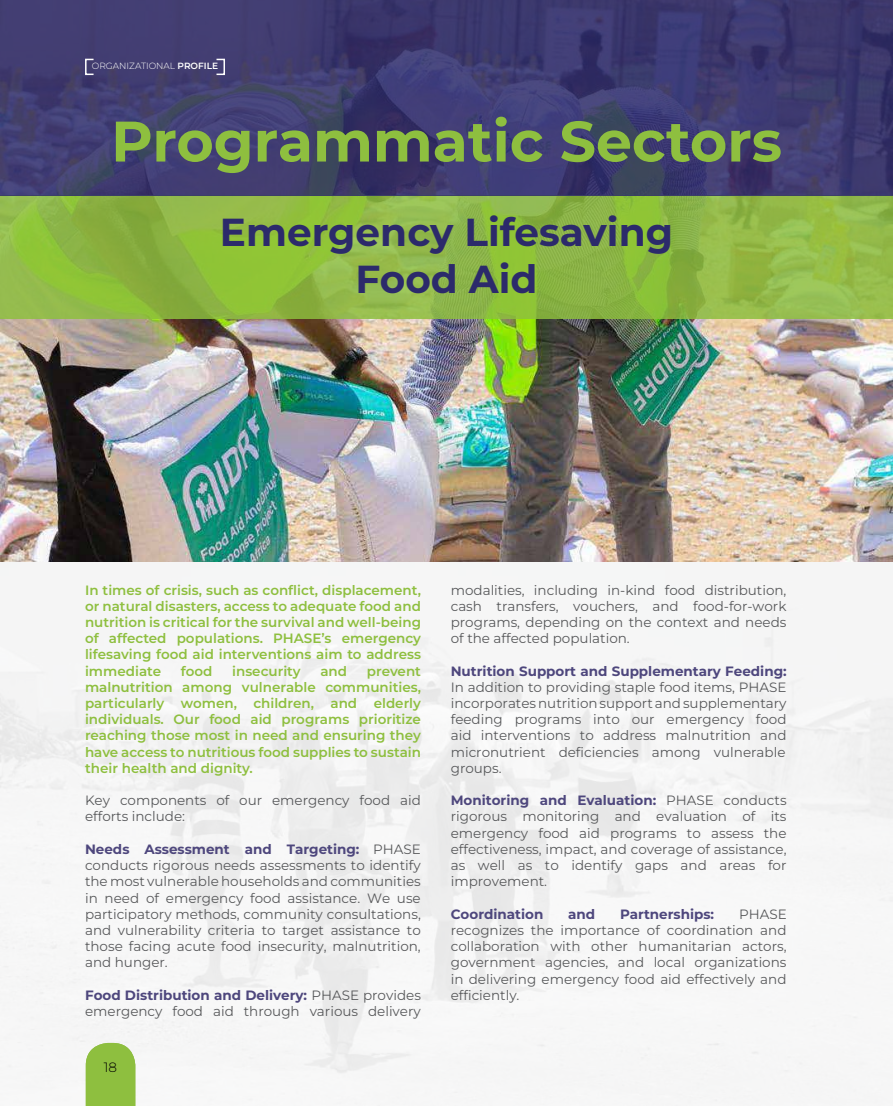
<style>
.page{position:relative;width:893px;height:1106px;background:#fff}
.page>*{position:absolute;margin:0;border:0;box-sizing:border-box;transform-origin:0 0}
.t1{font:700 57px "Montserrat";color:#8ebf3f}
.t2{font:700 39px/46.8px "Montserrat";color:#2c2a6b;text-align:center}
.t3{font:13.5px/16.2px "Montserrat";color:#58595b;text-align:justify}
.t4{font:600 13.5px/16.2px "Montserrat";color:#8ebf3f;text-align:justify}
.t5{font:700 13.5px "Montserrat";color:#4e477d}
.t6{font:300 13.5px "Montserrat";color:#000}
.t7{font:300 9px "Montserrat";color:#fff}
.s1{font-weight:600}
.s2{font-weight:700;color:#4e477d}
</style>
<div class="page">
<img style="left:0;top:319px;width:893px;height:787px">
<svg style="left:0;top:196px;width:893px;height:123px;background:#8fb944"></svg>
<svg style="left:0;top:0;width:893px;height:196px;background:#3e3b6f"></svg>
<div style="left:85px;top:59px;width:9px;height:16px;border:2px solid #fff"></div>
<div style="left:216px;top:59px;width:9px;height:16px;border:2px solid #fff"></div>
<svg style="left:86px;top:1042px;width:49px;height:64px;background:#95c24c"></svg>
<p class="t7" style="left:92px;top:60px;width:128px">ORGANIZATIONAL <span class="s1">PROFILE</span></p>
<h1 class="t1" style="left:111px;top:100px;width:672px">Programmatic Sectors</h1>
<h2 class="t2" style="left:220px;top:207px;width:455px">Emergency Lifesaving<br>Food Aid</h2>
<p class="t4" style="left:85px;top:581px;width:338px">In times of crisis, such as conflict, displacement, or natural disasters, access to adequate food and nutrition is critical for the survival and well-being of affected populations. PHASE’s emergency lifesaving food aid interventions aim to address immediate</p>
<p class="t4" style="left:181px;top:662px;width:33px">food</p>
<p class="t4" style="left:232px;top:662px;width:70px">insecurity</p>
<p class="t4" style="left:320px;top:662px;width:28px">and</p>
<p class="t4" style="left:85px;top:662px;width:338px;text-indent:282px">prevent malnutrition among vulnerable communities, particularly women, children, and elderly individuals. Our food aid programs prioritize reaching those most in need and ensuring they have access to nutritious food supplies to sustain their health and dignity.</p>
<p class="t3" style="left:85px;top:792px;width:337px">Key components of our emergency food aid efforts include:</p>
<p class="t3" style="left:85px;top:840px;width:337px"><span class="s2">Needs Assessment and Targeting:</span> PHASE conducts rigorous needs assessments to identify the most vulnerable households and communities in need of emergency food assistance. We use participatory methods, community consultations, and vulnerability criteria to target assistance to those facing acute food insecurity, malnutrition, and hunger.</p>
<p class="t3" style="left:85px;top:986px;width:337px"><span class="s2">Food Distribution and Delivery:</span> PHASE provides emergency food aid through various delivery</p>
<p class="t6" style="left:104px;top:1058px;width:15px">18</p>
<p class="t3" style="left:451px;top:581px;width:337px">modalities, including in-kind food distribution, cash transfers, vouchers, and food-for-work programs, depending on the context and needs of the affected population.</p>
<p class="t5" style="left:451px;top:661px;width:337px">Nutrition Support and Supplementary Feeding:</p>
<p class="t3" style="left:451px;top:678px;width:337px">In addition to providing staple food items, PHASE incorporates nutrition support and supplementary feeding programs into our emergency food aid interventions to address malnutrition and micronutrient deficiencies among vulnerable groups.</p>
<p class="t3" style="left:451px;top:792px;width:337px"><span class="s2">Monitoring and Evaluation:</span> PHASE conducts rigorous monitoring and evaluation of its emergency food aid programs to assess the effectiveness, impact, and coverage of assistance, as well as to identify gaps and areas for improvement.</p>
<p class="t5" style="left:451px;top:904px;width:94px">Coordination</p>
<p class="t5" style="left:568px;top:904px;width:28px">and</p>
<p class="t5" style="left:620px;top:904px;width:96px">Partnerships:</p>
<p class="t3" style="left:451px;top:905px;width:337px;text-indent:288px">PHASE recognizes the importance of coordination and collaboration with other humanitarian actors, government agencies, and local organizations in delivering emergency food aid effectively and efficiently.</p>
</div>
